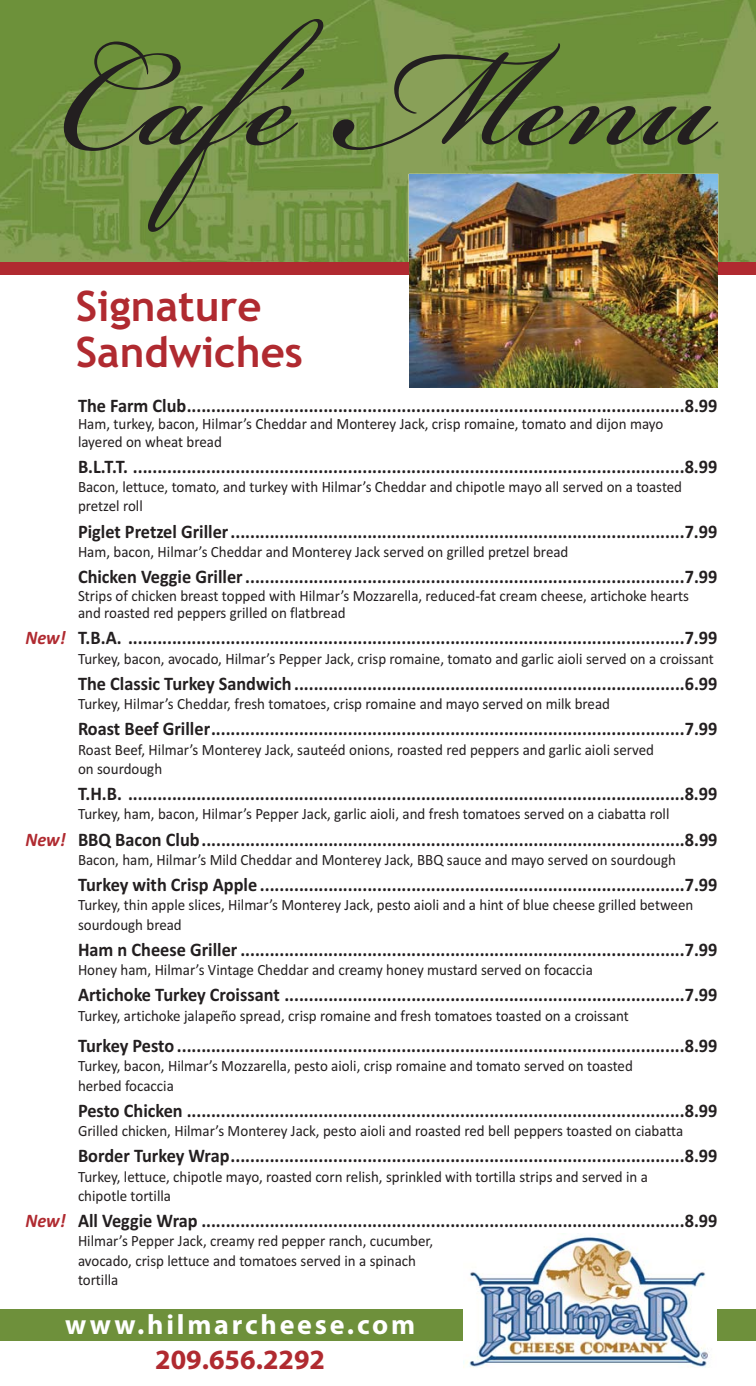
<style>
.page{position:relative;width:756px;height:1386px;background:#fff}
.page>*{position:absolute;margin:0;border:0;box-sizing:border-box;transform-origin:0 0}
.t1{font:218.75px "Bickham Script Pro";color:#231f20}
.t2{font:700 42px/45.5px "Trebuchet MS";color:#b02a30}
.t3{font:700 28px "Myriad Pro";letter-spacing:.1em;color:#fff}
.t4{font:700 28px "Myriad Pro";color:#b02a30}
.t5{font:700 19.25px "Calibri";color:#231f20;scale:.95 1}
.t6{font:15.75px/19.2px "Calibri";color:#231f20;scale:.95 1}
.s1{font-style:italic;color:#b02a30}
</style>
<div class="page">
<div style="left:0;top:1309px;width:756px;height:32px;background:#6e903b"></div>
<img style="left:0;top:0;width:756px;height:263px">
<div style="left:0;top:263px;width:756px;height:12px;background:#b02a30"></div>
<img style="left:409px;top:175px;width:308px;height:212px">
<img style="left:464px;top:1236px;width:253px;height:132px">
<h1 class="t1" style="left:58px;top:-60px;width:658px">Café Menu</h1>
<h2 class="t2" style="left:76px;top:287px;width:229px">Signature<br>Sandwiches</h2>
<p class="t5" style="left:78px;top:399px;width:675px">The Farm Club......................................................................................................8.99</p>
<p class="t6" style="left:78px;top:416px;width:618px;line-height:17.5px">Ham, turkey, bacon, Hilmar’s Cheddar and Monterey Jack, crisp romaine, tomato and dijon mayo layered on wheat bread</p>
<p class="t5" style="left:78px;top:460px;width:675px">B.L.T.T. .................................................................................................................8.99</p>
<p class="t6" style="left:78px;top:479px;width:637px">Bacon, lettuce, tomato, and turkey with Hilmar’s Cheddar and chipotle mayo all served on a toasted pretzel roll</p>
<p class="t5" style="left:78px;top:525px;width:675px">Piglet Pretzel Griller .............................................................................................7.99</p>
<p class="t6" style="left:78px;top:543px;width:518px">Ham, bacon, Hilmar’s Cheddar and Monterey Jack served on grilled pretzel bread</p>
<p class="t5" style="left:78px;top:570px;width:675px">Chicken Veggie Griller ..........................................................................................7.99</p>
<p class="t6" style="left:78px;top:588px;width:645px;line-height:17.5px">Strips of chicken breast topped with Hilmar’s Mozzarella, reduced‐fat cream cheese, artichoke hearts and roasted red peppers grilled on flatbread</p>
<p class="t5" style="left:25px;top:631px;width:730px"><span class="s1">New!</span> T.B.A. ..................................................................................................................7.99</p>
<p class="t6" style="left:78px;top:650px;width:671px">Turkey, bacon, avocado, Hilmar’s Pepper Jack, crisp romaine, tomato and garlic aioli served on a croissant</p>
<p class="t5" style="left:78px;top:677px;width:675px">The Classic Turkey Sandwich ................................................................................6.99</p>
<p class="t6" style="left:78px;top:696px;width:562px">Turkey, Hilmar’s Cheddar, fresh tomatoes, crisp romaine and mayo served on milk bread</p>
<p class="t5" style="left:78px;top:722px;width:675px">Roast Beef Griller.................................................................................................7.99</p>
<p class="t6" style="left:78px;top:741px;width:608px">Roast Beef, Hilmar’s Monterey Jack, sauteéd onions, roasted red peppers and garlic aioli served on sourdough</p>
<p class="t5" style="left:78px;top:787px;width:675px">T.H.B. ..................................................................................................................8.99</p>
<p class="t6" style="left:78px;top:806px;width:624px">Turkey, ham, bacon, Hilmar’s Pepper Jack, garlic aioli, and fresh tomatoes served on a ciabatta roll</p>
<p class="t5" style="left:25px;top:833px;width:730px"><span class="s1">New!</span> BBQ Bacon Club...................................................................................................8.99</p>
<p class="t6" style="left:78px;top:851px;width:631px">Bacon, ham, Hilmar’s Mild Cheddar and Monterey Jack, BBQ sauce and mayo served on sourdough</p>
<p class="t5" style="left:78px;top:878px;width:675px">Turkey with Crisp Apple .......................................................................................7.99</p>
<p class="t6" style="left:78px;top:897px;width:649px">Turkey, thin apple slices, Hilmar’s Monterey Jack, pesto aioli and a hint of blue cheese grilled between sourdough bread</p>
<p class="t5" style="left:78px;top:943px;width:675px">Ham n Cheese Griller ...........................................................................................7.99</p>
<p class="t6" style="left:78px;top:962px;width:543px">Honey ham, Hilmar’s Vintage Cheddar and creamy honey mustard served on focaccia</p>
<p class="t5" style="left:78px;top:988px;width:675px">Artichoke Turkey Croissant ..................................................................................7.99</p>
<p class="t6" style="left:78px;top:1007px;width:581px">Turkey, artichoke jalapeño spread, crisp romaine and fresh tomatoes toasted on a croissant</p>
<p class="t5" style="left:78px;top:1039px;width:675px">Turkey Pesto ........................................................................................................8.99</p>
<p class="t6" style="left:78px;top:1058px;width:586px">Turkey, bacon, Hilmar’s Mozzarella, pesto aioli, crisp romaine and tomato served on toasted herbed focaccia</p>
<p class="t5" style="left:78px;top:1104px;width:675px">Pesto Chicken ......................................................................................................8.99</p>
<p class="t6" style="left:78px;top:1123px;width:639px">Grilled chicken, Hilmar’s Monterey Jack, pesto aioli and roasted red bell peppers toasted on ciabatta</p>
<p class="t5" style="left:78px;top:1149px;width:675px">Border Turkey Wrap.............................................................................................8.99</p>
<p class="t6" style="left:78px;top:1168px;width:601px">Turkey, lettuce, chipotle mayo, roasted corn relish, sprinkled with tortilla strips and served in a chipotle tortilla</p>
<p class="t5" style="left:25px;top:1214px;width:730px"><span class="s1">New!</span> All Veggie Wrap ...................................................................................................8.99</p>
<p class="t6" style="left:78px;top:1233px;width:375px">Hilmar’s Pepper Jack, creamy red pepper ranch, cucumber, avocado, crisp lettuce and tomatoes served in a spinach tortilla</p>
<h3 class="t3" style="left:65px;top:1314px;width:351px">www.hilmarcheese.com</h3>
<h3 class="t4" style="left:155px;top:1349px;width:171px">209.656.2292</h3>
</div>
